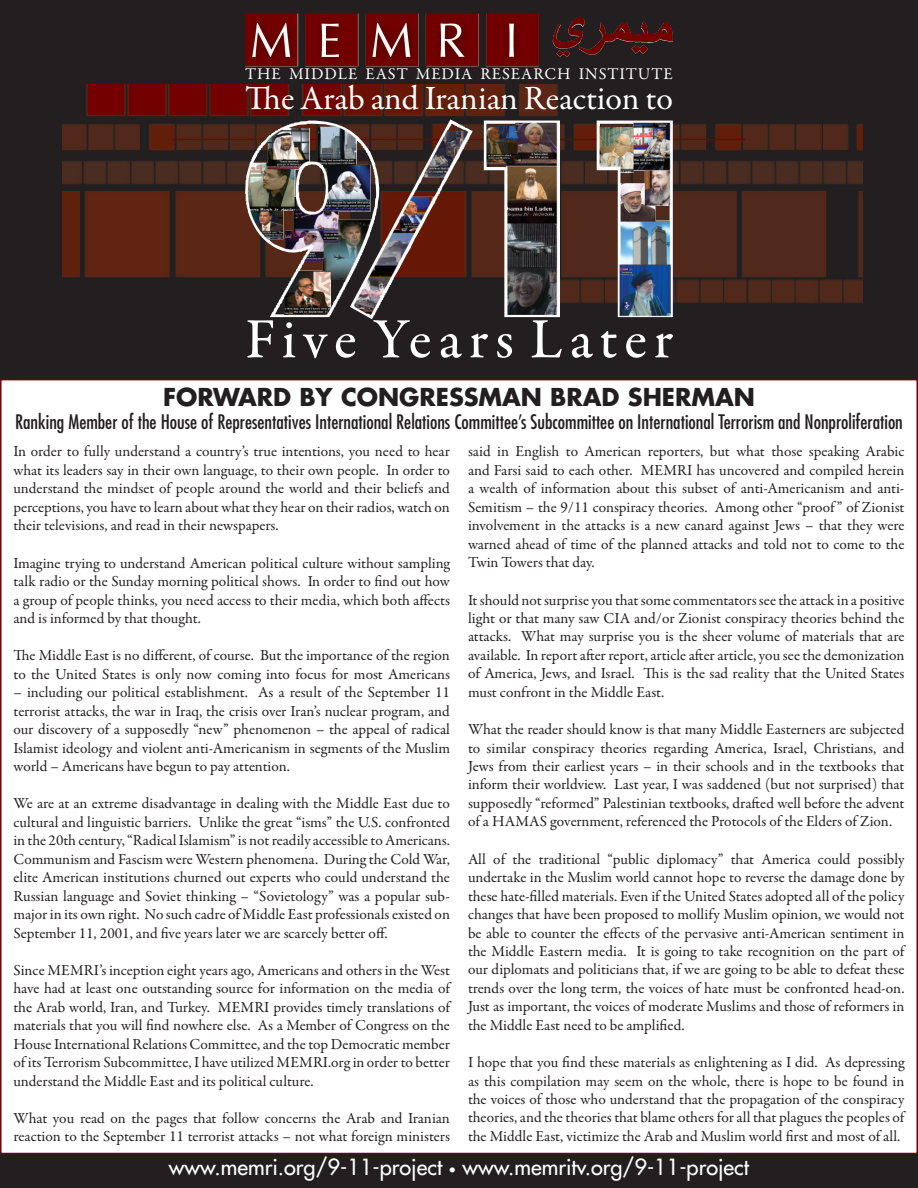
<style>
.page{position:relative;width:918px;height:1188px;background:#231f20}
.page>*{position:absolute;margin:0;border:0;box-sizing:border-box;transform-origin:0 0}
.t1{font:500 57.3px "Garamond Premr Pro";letter-spacing:.115em;color:#fff}
.t2{font:34.2px "Garamond Premr Pro";letter-spacing:-.005em;color:#fff}
.t3{font:700 24px "Futura";color:#231f20}
.t4{font:21.75px "Futura";color:#fff}
.t5{font:condensed 19.5px "Futura";color:#231f20}
.t6{font:16.5px "Garamond Premr Pro";letter-spacing:.055em;color:#fff}
.t7{font:15.3px/18.5px "Garamond Premr Pro";letter-spacing:-.005em;color:#231f20;text-align:justify}
.s1{font-size:13.5px}
</style>
<div class="page">
<img style="left:63px;top:84px;width:799px;height:220px">
<img style="left:245px;top:14px;width:399px;height:53px">
<hr style="left:173px;top:139px;width:572px;height:1px;background:#740000">
<div style="left:1px;top:380px;width:916px;height:774px;background:#fff"></div>
<img style="left:253px;top:119px;width:219px;height:200px">
<p class="t6" style="left:245px;top:64px;width:429px">THE MIDDLE EAST MEDIA RESEARCH INSTITUTE</p>
<p class="t2" style="left:245px;top:78px;width:429px">The Arab and Iranian Reaction to</p>
<p class="t1" style="left:245px;top:305px;width:429px">Five Years Later</p>
<p class="t3" style="left:163px;top:380px;width:593px">FORWARD BY CONGRESSMAN BRAD SHERMAN</p>
<p class="t5" style="left:15px;top:410px;width:889px">Ranking Member of the House of Representatives International Relations Committee’s Subcommittee on International Terrorism and Nonproliferation</p>
<p class="t7" style="left:14px;top:443px;width:438px">In order to fully understand a country’s true intentions, you need to hear what its leaders say in their own language, to their own people. In order to understand the mindset of people around the world and their beliefs and perceptions, you have to learn about what they hear on their radios, watch on their televisions, and read in their newspapers.</p>
<p class="t7" style="left:14px;top:554px;width:438px">Imagine trying to understand American political culture without sampling talk radio or the Sunday morning political shows. In order to find out how a group of people thinks, you need access to their media, which both affects and is informed by that thought.</p>
<p class="t7" style="left:14px;top:647px;width:438px">The Middle East is no different, of course. But the importance of the region to the United States is only now coming into focus for most Americans</p>
<p class="t7" style="left:14px;top:684px;width:438px">– including our political establishment. As a result of the September 11 terrorist attacks, the war in Iraq, the crisis over Iran’s nuclear program, and our discovery of a supposedly “new” phenomenon – the appeal of radical Islamist ideology and violent anti-Americanism in segments of the Muslim world – Americans have begun to pay attention.</p>
<p class="t7" style="left:14px;top:795px;width:438px">We are at an extreme disadvantage in dealing with the Middle East due to cultural and linguistic barriers. Unlike the great “isms” the U.S. confronted in the 20th century, “Radical Islamism” is not readily accessible to Americans.<br>Communism and Fascism were Western phenomena. During the Cold War, elite American institutions churned out experts who could understand the Russian language and Soviet thinking – “Sovietology” was a popular sub&shy;major in its own right. No such cadre of Middle East professionals existed on September 11, 2001, and five years later we are scarcely better off.</p>
<p class="t7" style="left:14px;top:961px;width:438px">Since MEMRI’s inception eight years ago, Americans and others in the West have had at least one outstanding source for information on the media of the Arab world, Iran, and Turkey. MEMRI provides timely translations of materials that you will find nowhere else. As a Member of Congress on the House International Relations Committee, and the top Democratic member of its Terrorism Subcommittee, I have utilized MEMRI.org in order to better understand the Middle East and its political culture.</p>
<p class="t7" style="left:14px;top:1109px;width:438px">What you read on the pages that follow concerns the Arab and Iranian reaction to the September 11 terrorist attacks – not what foreign ministers</p>
<p class="t7" style="left:468px;top:443px;width:438px">said in English to American reporters, but what those speaking Arabic and Farsi said to each other. MEMRI has uncovered and compiled herein a wealth of information about this subset of anti-Americanism and anti-Semitism – the 9/11 conspiracy theories. Among other “proof ” of Zionist involvement in the attacks is a new canard against Jews – that they were warned ahead of time of the planned attacks and told not to come to the Twin Towers that day.</p>
<p class="t7" style="left:468px;top:591px;width:438px">It should not surprise you that some commentators see the attack in a positive light or that many saw CIA and/or Zionist conspiracy theories behind the attacks. What may surprise you is the sheer volume of materials that are available. In report after report, article after article, you see the demonization of America, Jews, and Israel. This is the sad reality that the United States must confront in the Middle East.</p>
<p class="t7" style="left:468px;top:720px;width:438px">What the reader should know is that many Middle Easterners are subjected to similar conspiracy theories regarding America, Israel, Christians, and Jews from their earliest years – in their schools and in the textbooks that inform their worldview. Last year, I was saddened (but not surprised) that supposedly “reformed” Palestinian textbooks, drafted well before the advent of a HAMAS government, referenced the Protocols of the Elders of Zion.</p>
<p class="t7" style="left:468px;top:850px;width:438px">All of the traditional “public diplomacy” that America could possibly undertake in the Muslim world cannot hope to reverse the damage done by these hate-filled materials. Even if the United States adopted all of the policy changes that have been proposed to mollify Muslim opinion, we would not be able to counter the effects of the pervasive anti-American sentiment in the Middle Eastern media. It is going to take recognition on the part of our diplomats and politicians that, if we are going to be able to defeat these trends over the long term, the voices of hate must be confronted head-on.<br>Just as important, the voices of moderate Muslims and those of reformers in the Middle East need to be amplified.</p>
<p class="t7" style="left:468px;top:1053px;width:438px">I hope that you find these materials as enlightening as I did. As depressing as this compilation may seem on the whole, there is hope to be found in the voices of those who understand that the propagation of the conspiracy theories, and the theories that blame others for all that plagues the peoples of the Middle East, victimize the Arab and Muslim world first and most of all.</p>
<p class="t4" style="left:169px;top:1153px;width:582px">www.memri.org/9-11-project <span class="s1">•</span> www.memritv.org/9-11-project</p>
</div>
